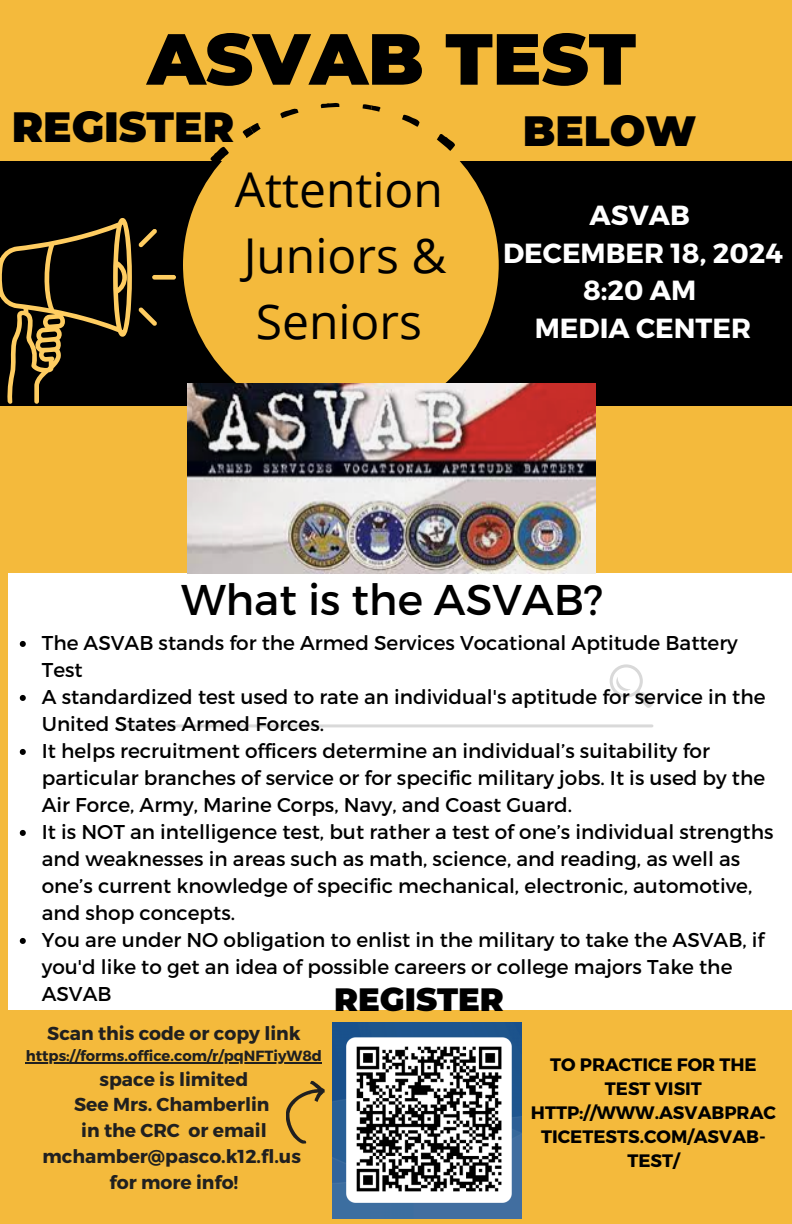
<style>
.page{position:relative;width:792px;height:1224px;background:#f4ba3c}
.page>*{position:absolute;margin:0;border:0;box-sizing:border-box;transform-origin:0 0}
.t1{font:900 72.2px "Montserrat";color:#000}
.t2{font:48px/66px "Open Sans";color:#000;text-align:justify}
.t3{font:43px "Montserrat";color:#000}
.t4{font:900 42.2px "Montserrat";color:#000}
.t5{font:900 32.2px "Montserrat";color:#000}
.t6{font:700 27.6px/37.6px "Montserrat";color:#fff;text-align:center}
.t7{font:20px/27px "Montserrat";color:#000}
.t8{font:700 18.8px/25.8px "Montserrat";color:#202020;text-align:center}
.t9{font:700 18px/24px "Montserrat";color:#000;text-align:center}
.t10{font:700 14.8px "Montserrat";color:#202020}
</style>
<div class="page">
<svg style="left:211px;top:147px;width:18px;height:14px"></svg>
<svg style="left:243px;top:123px;width:18px;height:15px"></svg>
<svg style="left:321px;top:103px;width:19px;height:5px"></svg>
<svg style="left:280px;top:109px;width:19px;height:9px"></svg>
<svg style="left:362px;top:104px;width:19px;height:8px"></svg>
<svg style="left:437px;top:134px;width:18px;height:17px"></svg>
<svg style="left:402px;top:115px;width:18px;height:12px"></svg>
<div style="left:0;top:161px;width:792px;height:245px;background:#000"></div>
<div style="left:183px;top:107px;width:316px;height:316px;background:#f4ba3c;border-radius:50%"></div>
<div style="left:8px;top:573px;width:784px;height:437px;background:#fff"></div>
<div style="left:152px;top:275px;width:24px;height:5px;background:#ffcd61;border-radius:2px"></div>
<svg style="left:138px;top:229px;width:19px;height:18px"></svg>
<svg style="left:138px;top:307px;width:19px;height:19px"></svg>
<svg style="left:0;top:218px;width:132px;height:186px"></svg>
<svg style="left:610px;top:664px;width:43px;height:44px"></svg>
<hr style="left:122px;top:724px;width:530px;height:3px;background:#d9d9d9">
<img style="left:187px;top:383px;width:408px;height:191px">
<svg style="left:286px;top:1081px;width:39px;height:63px"></svg>
<img style="left:332px;top:1022px;width:189px;height:197px">
<svg style="left:20px;top:641px;width:6px;height:6px"></svg>
<svg style="left:20px;top:695px;width:6px;height:6px"></svg>
<svg style="left:20px;top:749px;width:6px;height:6px"></svg>
<svg style="left:20px;top:830px;width:6px;height:6px"></svg>
<svg style="left:20px;top:938px;width:6px;height:6px"></svg>
<hr style="left:26px;top:1062px;width:296px;height:2px;background:#202020">
<p class="t1" style="left:147px;top:15px;width:490px">ASVAB TEST</p>
<p class="t4" style="left:12px;top:101px;width:224px">REGISTER</p>
<p class="t4" style="left:523px;top:105px;width:175px">BELOW</p>
<p class="t2" style="left:235px;top:155px;width:213px">Attention Juniors &amp; Seniors</p>
<h3 class="t6" style="left:503px;top:195px;width:281px">ASVAB<br>DECEMBER 18, 2024<br>8:20 AM<br>MEDIA CENTER</h3>
<p class="t3" style="left:181px;top:572px;width:423px">What is the ASVAB?</p>
<h2 class="t7" style="left:42px;top:628px;width:698px">The ASVAB stands for the Armed Services Vocational Aptitude Battery<br>Test</h2>
<h6 class="t7" style="left:42px;top:682px;width:725px">A standardized test used to rate an individual's aptitude for service in the<br>United States Armed Forces.</h6>
<p class="t7" style="left:42px;top:736px;width:725px">It helps recruitment officers determine an individual’s suitability for particular branches of service or for specific military jobs. It is used by the<br>Air Force, Army, Marine Corps, Navy, and Coast Guard.</p>
<h4 class="t7" style="left:42px;top:817px;width:733px">It is NOT an intelligence test, but rather a test of one’s individual strengths and weaknesses in areas such as math, science, and reading, as well as one’s current knowledge of specific mechanical, electronic, automotive, and shop concepts.</h4>
<p class="t7" style="left:42px;top:925px;width:724px">You are under NO obligation to enlist in the military to take the ASVAB, if you'd like to get an idea of possible careers or college majors Take the<br>ASVAB</p>
<p class="t8" style="left:47px;top:1020px;width:255px">Scan this code or copy link</p>
<p class="t10" style="left:26px;top:1046px;width:298px">https://forms.office.com/r/pqNFTiyW8d</p>
<p class="t8" style="left:99px;top:1065px;width:150px">space is limited</p>
<p class="t8" style="left:74px;top:1091px;width:197px">See Mrs. Chamberlin</p>
<p class="t8" style="left:43px;top:1117px;width:260px">in the CRC or email mchamber@pasco.k12.fl.us</p>
<h5 class="t8" style="left:110px;top:1168px;width:130px">for more info!</h5>
<p class="t5" style="left:334px;top:980px;width:171px">REGISTER</p>
<p class="t9" style="left:531px;top:1052px;width:247px">TO PRACTICE FOR THE<br>TEST VISIT<br>HTTP://WWW.ASVABPRAC<br>TICETESTS.COM/ASVAB-<br>TEST/</p>
</div>
